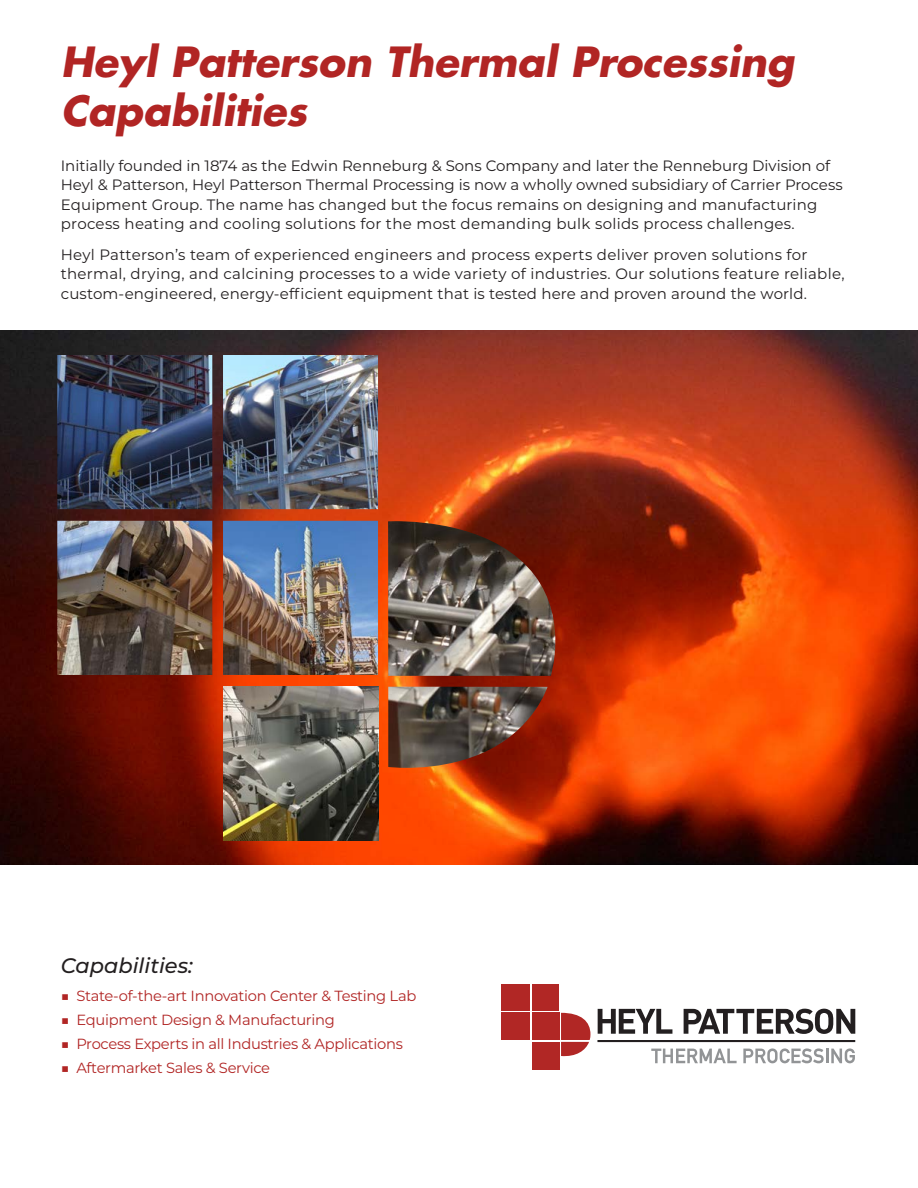
<style>
.page{position:relative;width:918px;height:1188px;background:#fff}
.page>*{position:absolute;margin:0;border:0;box-sizing:border-box;transform-origin:0 0}
.t1{font:italic 700 40.5px/48.6px "Futura Std";color:#b12524}
.t2{font:italic 500 21px "Montserrat";color:#231f20}
.t3{font:15px/19.5px "Montserrat";letter-spacing:.01em;color:#231f20}
.t4{font:14.7px "Montserrat";letter-spacing:-.02em;color:#b12524}
</style>
<div class="page">
<img style="left:0;top:330px;width:918px;height:534px">
<svg style="left:561px;top:1013px;width:29px;height:44px"></svg>
<div style="left:502px;top:984px;width:28px;height:27px;background:#b12725"></div>
<div style="left:532px;top:984px;width:27px;height:27px;background:#b12725"></div>
<div style="left:502px;top:1013px;width:28px;height:27px;background:#b12725"></div>
<div style="left:532px;top:1013px;width:27px;height:27px;background:#b12725"></div>
<div style="left:532px;top:1042px;width:27px;height:27px;background:#b12725"></div>
<svg style="left:598px;top:1009px;width:74px;height:25px"></svg>
<svg style="left:684px;top:1009px;width:171px;height:25px"></svg>
<hr style="left:597px;top:1040px;width:258px;height:2px;background:#231f20">
<svg style="left:651px;top:1049px;width:86px;height:14px"></svg>
<svg style="left:743px;top:1048px;width:112px;height:15px"></svg>
<img style="left:57px;top:521px;width:321px;height:154px">
<img style="left:223px;top:686px;width:155px;height:154px">
<img style="left:388px;top:521px;width:169px;height:248px">
<img style="left:57px;top:355px;width:321px;height:154px">
<h1 class="t1" style="left:61px;top:38px;width:735px">Heyl Patterson Thermal Processing<br>Capabilities</h1>
<p class="t3" style="left:61px;top:155px;width:783px">Initially founded in 1874 as the Edwin Renneburg &amp; Sons Company and later the Renneburg Division of Heyl &amp; Patterson, Heyl Patterson Thermal Processing is now a wholly owned subsidiary of Carrier Process Equipment Group. The name has changed but the focus remains on designing and manufacturing process heating and cooling solutions for the most demanding bulk solids process challenges.</p>
<p class="t3" style="left:61px;top:244px;width:785px">Heyl Patterson’s team of experienced engineers and process experts deliver proven solutions for thermal, drying, and calcining processes to a wide variety of industries. Our solutions feature reliable, custom-engineered, energy-efficient equipment that is tested here and proven around the world.</p>
<h2 class="t2" style="left:61px;top:951px;width:134px">Capabilities:</h2>
<p class="t4" style="left:61px;top:986px;width:357px">■ State-of-the-art Innovation Center &amp; Testing Lab</p>
<p class="t4" style="left:61px;top:1010px;width:276px">■ Equipment Design &amp; Manufacturing</p>
<p class="t4" style="left:61px;top:1034px;width:344px">■ Process Experts in all Industries &amp; Applications</p>
<p class="t4" style="left:61px;top:1058px;width:211px">■ Aftermarket Sales &amp; Service</p>
</div>
